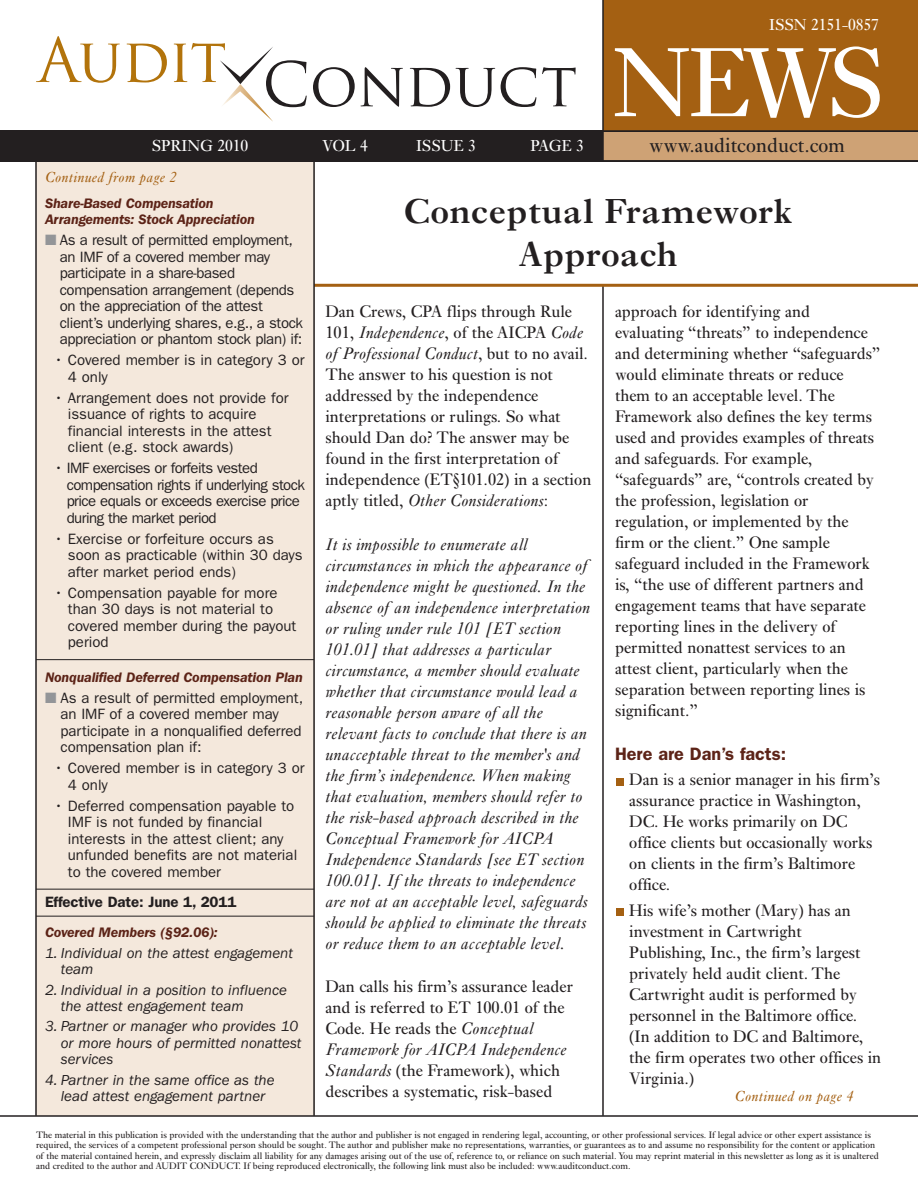
<style>
.page{position:relative;width:918px;height:1188px;background:#fff}
.page>*{position:absolute;margin:0;border:0;box-sizing:border-box;transform-origin:0 0}
.t1{font:102px "Ehrhardt";color:#fff}
.t2{font:600 36px/43.2px "Ehrhardt";letter-spacing:.02em;color:#231f20;text-align:center}
.t3{font:21px "Ehrhardt";color:#231f20}
.t4{font:600 18px "ITC Franklin Gothic Std";color:#5c2317}
.t5{font:17.25px/21px "Ehrhardt";color:#231f20}
.t6{font:italic 17.25px/21px "Ehrhardt";color:#231f20}
.t7{font:16.5px "Ehrhardt";color:#fff}
.t8{font:15px/16.5px "ITC Franklin Gothic Std";color:#231f20}
.t9{font:italic 15px/16.5px "ITC Franklin Gothic Std";color:#231f20}
.t10{font:15px/16.5px "ITC Franklin Gothic Std";letter-spacing:-.025em;color:#231f20}
.t11{font:15px/16.5px "ITC Franklin Gothic Std";letter-spacing:-.035em;color:#231f20}
.t12{font:italic 15px "Ehrhardt";letter-spacing:.015em;color:#a46012}
.t13{font:600 15px "ITC Franklin Gothic Std";letter-spacing:-.005em;color:#231f20}
.t14{font:italic 600 14.25px/16.5px "ITC Franklin Gothic Std";letter-spacing:-.01em;color:#5c2317}
.t15{font:9.75px/10.5px "Ehrhardt";color:#231f20}
.s1{color:#939598}
.s2{font-style:italic}
</style>
<div class="page">
<div style="left:36px;top:158px;width:278px;height:958px;background:#f4e8dc"></div>
<div style="left:603px;top:0;width:315px;height:162px;background:#a46012"></div>
<div style="left:603px;top:131px;width:315px;height:31px;background:#cea275"></div>
<hr style="left:0;top:130px;width:918px;height:2px;background:#231f20">
<svg style="left:36px;top:36px;width:84px;height:47px"></svg>
<svg style="left:127px;top:43px;width:40px;height:39px"></svg>
<svg style="left:174px;top:43px;width:133px;height:79px"></svg>
<svg style="left:313px;top:67px;width:42px;height:40px"></svg>
<svg style="left:361px;top:67px;width:42px;height:40px"></svg>
<svg style="left:410px;top:67px;width:40px;height:40px"></svg>
<svg style="left:456px;top:68px;width:39px;height:39px"></svg>
<svg style="left:501px;top:67px;width:35px;height:40px"></svg>
<svg style="left:542px;top:67px;width:34px;height:39px"></svg>
<hr style="left:602px;top:0;width:2px;height:161px;background:#231f20">
<hr style="left:0;top:160px;width:918px;height:2px;background:#231f20">
<hr style="left:0;top:1115px;width:918px;height:2px;background:#231f20">
<hr style="left:36px;top:659px;width:278px;height:1px;background:#231f20">
<hr style="left:36px;top:889px;width:278px;height:1px;background:#231f20">
<hr style="left:36px;top:916px;width:278px;height:1px;background:#231f20">
<hr style="left:602px;top:285px;width:2px;height:831px;background:#231f20">
<hr style="left:35px;top:157px;width:2px;height:959px;background:#231f20">
<hr style="left:314px;top:284px;width:604px;height:3px;background:#a46012">
<div style="left:616px;top:778px;width:8px;height:7px;background:#a46012"></div>
<div style="left:616px;top:908px;width:8px;height:8px;background:#a46012"></div>
<hr style="left:313px;top:154px;width:2px;height:962px;background:#231f20">
<div style="left:0;top:130px;width:603px;height:32px;background:#231f20"></div>
<p class="t7" style="left:769px;top:15px;width:111px">ISSN 2151-0857</p>
<p class="t7" style="left:152px;top:136px;width:232px">SPRING 2010SEPTEMBER 2006</p>
<p class="t7" style="left:455px;top:136px;width:47px">VOL 1</p>
<p class="t7" style="left:536px;top:136px;width:38px">NO 1</p>
<p class="t7" style="left:322px;top:136px;width:47px">VOL 4</p>
<p class="t7" style="left:416px;top:136px;width:61px">ISSUE 3</p>
<p class="t7" style="left:530px;top:136px;width:55px">PAGE 3</p>
<h1 class="t1" style="left:612px;top:22px;width:275px">NEWS</h1>
<p class="t3" style="left:649px;top:132px;width:197px">www.auditconduct.com</p>
<p class="t12" style="left:45px;top:169px;width:133px">Continued from page 2</p>
<p class="t14" style="left:45px;top:195px;width:212px">Share-Based Compensation<br>Arrangements: Stock Appreciation</p>
<p class="t10" style="left:60px;top:232px;width:245px;text-indent:-15px"><span class="s1">■</span> As a result of permitted employment, an IMF of a covered member may participate in a share-based compensation arrangement (depends on the appreciation of the attest client’s underlying shares, e.g., a stock appreciation or phantom stock plan) if:</p>
<p class="t8" style="left:68px;top:352px;width:238px;text-indent:-14px">• Covered member is in category 3 or<br>4 only</p>
<p class="t8" style="left:68px;top:390px;width:222px;text-indent:-14px">• Arrangement does not provide for issuance of rights to acquire financial interests in the attest client (e.g. stock awards)</p>
<p class="t11" style="left:67px;top:460px;width:240px;text-indent:-13px">• IMF exercises or forfeits vested compensation rights if underlying stock price equals or exceeds exercise price during the market period</p>
<p class="t8" style="left:68px;top:531px;width:236px;text-indent:-14px">• Exercise or forfeiture occurs as soon as practicable (within 30 days after market period ends)</p>
<p class="t8" style="left:68px;top:585px;width:230px;text-indent:-14px">• Compensation payable for more than 30 days is not material to covered member during the payout period</p>
<p class="t14" style="left:45px;top:669px;width:259px">Nonqualified Deferred Compensation Plan</p>
<p class="t8" style="left:61px;top:690px;width:244px;text-indent:-16px"><span class="s1">■</span> As a result of permitted employment, an IMF of a covered member may participate in a nonqualified deferred compensation plan if:</p>
<p class="t8" style="left:68px;top:760px;width:238px;text-indent:-14px">• Covered member is in category 3 or<br>4 only</p>
<p class="t8" style="left:68px;top:798px;width:231px;text-indent:-14px">• Deferred compensation payable to<br>IMF is not funded by financial interests in the attest client; any unfunded benefits are not material to the covered member</p>
<p class="t13" style="left:45px;top:893px;width:193px">Effective Date: June 1, 2011</p>
<p class="t14" style="left:45px;top:924px;width:174px">Covered Members (§92.06):</p>
<p class="t9" style="left:61px;top:945px;width:234px;text-indent:-16px">1. Individual on the attest engagement team</p>
<p class="t9" style="left:61px;top:982px;width:228px;text-indent:-16px">2. Individual in a position to influence the attest engagement team</p>
<p class="t9" style="left:61px;top:1018px;width:242px;text-indent:-16px">3. Partner or manager who provides 10 or more hours of permitted nonattest services</p>
<p class="t9" style="left:45px;top:1072px;width:231px;text-align:center">4. Partner in the same office as the lead attest engagement partner</p>
<h2 class="t2" style="left:404px;top:189px;width:390px">Conceptual Framework<br>Approach</h2>
<p class="t5" style="left:326px;top:301px;width:267px">Dan Crews, CPA flips through Rule 101, <span class="s2">Independence</span>, of the AICPA <span class="s2">Code of Professional Conduct</span>, but to no avail.<br>The answer to his question is not addressed by the independence interpretations or rulings. So what should Dan do? The answer may be found in the first interpretation of independence (ET§101.02) in a section aptly titled, <span class="s2">Other Considerations</span>:</p>
<p class="t6" style="left:326px;top:534px;width:266px">It is impossible to enumerate all circumstances in which the appearance of independence might be questioned. In the absence of an independence interpretation or ruling under rule 101 [ET section 101.01] that addresses a particular circumstance, a member should evaluate whether that circumstance would lead a reasonable person aware of all the relevant facts to conclude that there is an unacceptable threat to the member's and the firm’s independence. When making that evaluation, members should refer to the risk-based approach described in the Conceptual Framework for AICPA Independence Standards [see ET section 100.01]. If the threats to independence are not at an acceptable level, safeguards should be applied to eliminate the threats or reduce them to an acceptable level.</p>
<p class="t5" style="left:326px;top:976px;width:249px">Dan calls his firm’s assurance leader and is referred to ET 100.01 of the Code. He reads the <span class="s2">Conceptual Framework for AICPA Independence Standards</span> (the Framework), which describes a systematic, risk-based</p>
<p class="t5" style="left:615px;top:301px;width:267px">approach for identifying and evaluating “threats” to independence and determining whether “safeguards” would eliminate threats or reduce them to an acceptable level. The Framework also defines the key terms used and provides examples of threats and safeguards. For example, “safeguards” are, “controls created by the profession, legislation or regulation, or implemented by the firm or the client.” One sample safeguard included in the Framework is, “the use of different partners and engagement teams that have separate reporting lines in the delivery of permitted nonattest services to an attest client, particularly when the separation between reporting lines is significant.”</p>
<p class="t4" style="left:615px;top:743px;width:173px">Here are Dan’s facts:</p>
<p class="t5" style="left:629px;top:769px;width:252px">Dan is a senior manager in his firm’s assurance practice in Washington,<br>DC. He works primarily on DC office clients but occasionally works on clients in the firm’s Baltimore office.</p>
<p class="t5" style="left:629px;top:900px;width:253px">His wife’s mother (Mary) has an investment in Cartwright<br>Publishing, Inc., the firm’s largest privately held audit client. The<br>Cartwright audit is performed by personnel in the Baltimore office. (In addition to DC and Baltimore, the firm operates two other offices in<br>Virginia.)</p>
<p class="t12" style="left:735px;top:1087px;width:120px">Continued on page 4</p>
<p class="t15" style="left:36px;top:1129px;width:844px">The material in this publication is provided with the understanding that the author and publisher is not engaged in rendering legal, accounting, or other professional services. If legal advice or other expert assistance is required, the services of a competent professional person should be sought. The author and publisher make no representations, warranties, or guarantees as to and assume no responsibility for the content or application of the material contained herein, and expressly disclaim all liability for any damages arising out of the use of, reference to, or reliance on such material. You may reprint material in this newsletter as long as it is unaltered and credited to the author and AUDIT CONDUCT. If being reproduced electronically, the following link must also be included: www.auditconduct.com.</p>
</div>
